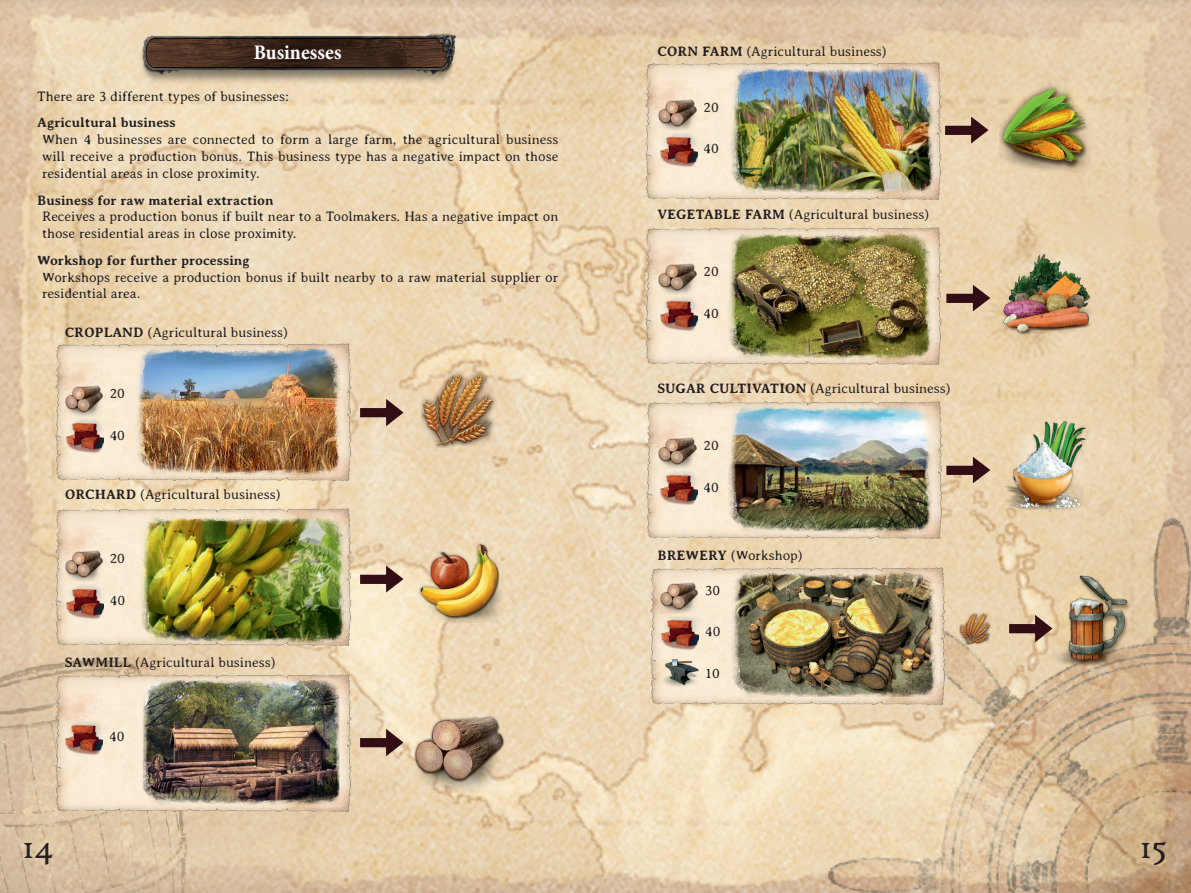
<style>
.page{position:relative;width:1191px;height:893px;background:#fff}
.page>*{position:absolute;margin:0;border:0;box-sizing:border-box;transform-origin:0 0}
.t1{font:38.5px "High Tower Text";color:#231f20}
.t2{font:700 condensed 21px "Minion Pro";color:#fff}
.t3{font:300 14px/16.8px "Averia Serif";color:#231f20}
.t4{font:700 14px "Averia Serif";color:#231f20}
.s1{font-weight:700}
</style>
<div class="page">
<img style="left:0;top:0;width:1191px;height:893px">
<img style="left:760px;top:463px;width:431px;height:430px">
<img style="left:0;top:582px;width:301px;height:311px">
<img style="left:632px;top:367px;width:324px;height:197px">
<img style="left:631px;top:224px;width:324px;height:166px">
<img style="left:630px;top:28px;width:325px;height:196px">
<img style="left:40px;top:639px;width:325px;height:197px">
<img style="left:41px;top:505px;width:324px;height:165px">
<img style="left:41px;top:308px;width:324px;height:197px">
<img style="left:635px;top:532px;width:324px;height:197px">
<img style="left:136px;top:25px;width:324px;height:59px">
<img style="left:133px;top:348px;width:212px;height:127px">
<img style="left:414px;top:364px;width:91px;height:91px">
<img style="left:65px;top:379px;width:38px;height:75px">
<img style="left:350px;top:382px;width:62px;height:61px">
<img style="left:133px;top:516px;width:212px;height:126px">
<img style="left:414px;top:534px;width:90px;height:90px">
<img style="left:65px;top:545px;width:38px;height:74px">
<img style="left:350px;top:548px;width:62px;height:62px">
<img style="left:133px;top:679px;width:212px;height:126px">
<img style="left:414px;top:702px;width:91px;height:90px">
<img style="left:65px;top:717px;width:38px;height:38px">
<img style="left:350px;top:712px;width:62px;height:61px">
<img style="left:724px;top:67px;width:212px;height:126px">
<img style="left:999px;top:82px;width:91px;height:90px">
<img style="left:659px;top:93px;width:38px;height:75px">
<img style="left:935px;top:99px;width:62px;height:62px">
<img style="left:724px;top:233px;width:212px;height:126px">
<img style="left:1000px;top:250px;width:91px;height:90px">
<img style="left:659px;top:257px;width:38px;height:75px">
<img style="left:936px;top:267px;width:62px;height:62px">
<img style="left:724px;top:406px;width:212px;height:126px">
<img style="left:1000px;top:422px;width:91px;height:90px">
<img style="left:659px;top:431px;width:38px;height:75px">
<img style="left:936px;top:439px;width:62px;height:62px">
<img style="left:724px;top:571px;width:212px;height:126px">
<img style="left:1049px;top:575px;width:90px;height:90px">
<img style="left:660px;top:576px;width:38px;height:75px">
<img style="left:662px;top:654px;width:38px;height:38px">
<img style="left:999px;top:598px;width:61px;height:61px">
<img style="left:957px;top:609px;width:38px;height:38px">
<p class="t2" style="left:254px;top:38px;width:89px">Businesses</p>
<p class="t3" style="left:37px;top:88px;width:253px">There are 3 different types of businesses:</p>
<p class="t4" style="left:37px;top:115px;width:140px">Agricultural business</p>
<p class="t3" style="left:42px;top:131px;width:518px;text-align:justify">When 4 businesses are connected to form a large farm, the agricultural business will receive a production bonus. This business type has a negative impact on those residential areas in close proximity.</p>
<p class="t4" style="left:37px;top:192px;width:238px">Business for raw material extraction</p>
<p class="t3" style="left:42px;top:208px;width:518px">Receives a production bonus if built near to a Toolmakers. Has a negative impact on those residential areas in close proximity.</p>
<p class="t4" style="left:37px;top:252px;width:214px">Workshop for further processing</p>
<p class="t3" style="left:42px;top:269px;width:518px">Workshops receive a production bonus if built nearby to a raw material supplier or residential area.</p>
<p class="t3" style="left:65px;top:324px;width:225px"><span class="s1">CROPLAND</span> (Agricultural business)</p>
<p class="t3" style="left:110px;top:385px;width:17px">20</p>
<p class="t3" style="left:110px;top:426px;width:17px">40</p>
<p class="t3" style="left:65px;top:486px;width:217px"><span class="s1">ORCHARD</span> (Agricultural business)</p>
<p class="t3" style="left:110px;top:550px;width:17px">20</p>
<p class="t3" style="left:110px;top:592px;width:17px">40</p>
<p class="t3" style="left:65px;top:653px;width:212px"><span class="s1">SAWMILL</span> (Agricultural business)</p>
<p class="t3" style="left:109px;top:728px;width:17px">40</p>
<p class="t3" style="left:657px;top:43px;width:231px"><span class="s1">CORN FARM</span> (Agricultural business)</p>
<p class="t3" style="left:703px;top:99px;width:17px">20</p>
<p class="t3" style="left:703px;top:140px;width:17px">40</p>
<p class="t3" style="left:657px;top:206px;width:273px"><span class="s1">VEGETABLE FARM</span> (Agricultural business)</p>
<p class="t3" style="left:703px;top:263px;width:17px">20</p>
<p class="t3" style="left:703px;top:304px;width:17px">40</p>
<p class="t3" style="left:657px;top:380px;width:295px"><span class="s1">SUGAR CULTIVATION</span> (Agricultural business)</p>
<p class="t3" style="left:703px;top:437px;width:17px">20</p>
<p class="t3" style="left:703px;top:478px;width:17px">40</p>
<p class="t3" style="left:657px;top:547px;width:147px"><span class="s1">BREWERY</span> (Workshop)</p>
<p class="t3" style="left:705px;top:582px;width:17px">30</p>
<p class="t3" style="left:705px;top:623px;width:17px">40</p>
<p class="t3" style="left:705px;top:665px;width:16px">10</p>
<h1 class="t1" style="left:23px;top:824px;width:32px">14</h1>
<h1 class="t1" style="left:1139px;top:824px;width:28px">15</h1>
</div>
